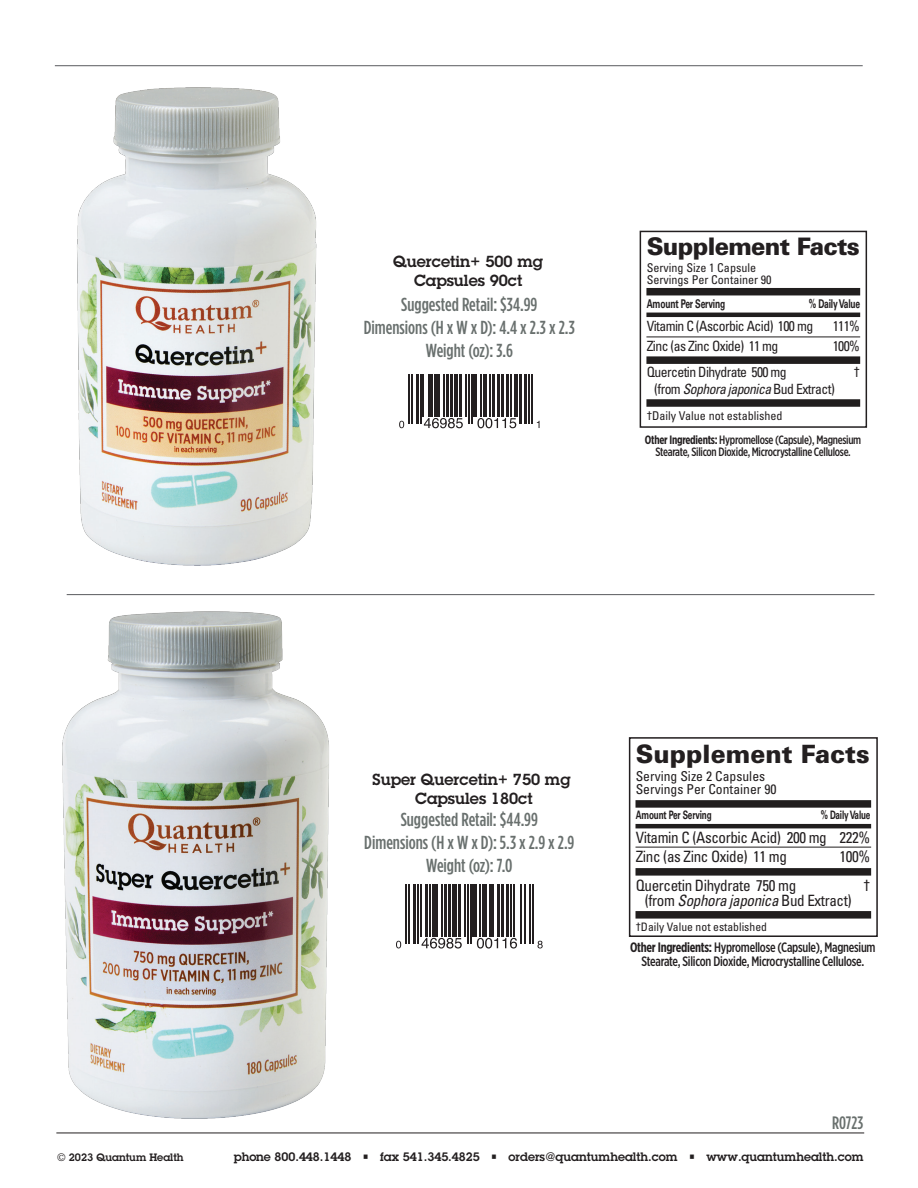
<style>
.page{position:relative;width:918px;height:1188px;background:#fff}
.page>*{position:absolute;margin:0;border:0;box-sizing:border-box;transform-origin:0 0}
.t1{font:900 25.35px "Univers LT Std";color:#231f20}
.t2{font:900 24.15px "Univers LT Std";letter-spacing:-.03em;color:#231f20}
.t3{font:500 18.9px/22.6px "Gotham Condensed";color:#69706e;text-align:center}
.t4{font:500 18px "Gotham Condensed";color:#69706e}
.t5{font:600 15.75px/19.2px "Lubalin Graph Std";color:#231f20;text-align:center}
.t6{font:condensed 15.6px/19.5px "Univers LT Std";letter-spacing:-.025em;color:#231f20}
.t7{font:condensed 14.1px "Univers LT Std";letter-spacing:-.04em;color:#231f20}
.t8{font:500 13.65px/13.6px "Gotham X Narrow";letter-spacing:-.02em;color:#231f20;text-align:center;scale:.94 1}
.t9{font:condensed 13.65px/13.6px "Univers LT Std";color:#231f20}
.t10{font:500 12.15px/12.1px "Gotham X Narrow";letter-spacing:-.025em;color:#231f20;text-align:center;scale:.94 1}
.t11{font:condensed 12.15px/12.1px "Univers LT Std";color:#231f20}
.t12{font:700 12.15px "Univers LT Std";letter-spacing:-.02em;color:#231f20;scale:.7 1}
.t13{font:600 12px "Lubalin Graph Std";color:#231f20}
.t14{font:700 11.7px "Univers LT Std";letter-spacing:-.02em;color:#231f20;scale:.7 1}
.t15{font:condensed 11.7px "Univers LT Std";color:#231f20}
.t16{font:600 10.5px "Lubalin Graph Std";color:#231f20}
.s1{font-style:italic}
.s2{font-weight:700}
</style>
<div class="page">
<hr style="left:56px;top:1133px;width:808px;height:1px;background:#231f20">
<hr style="left:55px;top:65px;width:808px;height:1px;background:#6c6d70">
<hr style="left:67px;top:594px;width:808px;height:1px;background:#6c6d70">
<hr style="left:420px;top:374px;width:1px;height:43px;background:#231f20">
<hr style="left:423px;top:374px;width:1px;height:43px;background:#231f20">
<hr style="left:428px;top:374px;width:2px;height:43px;background:#231f20">
<hr style="left:432px;top:374px;width:1px;height:43px;background:#231f20">
<div style="left:434px;top:374px;width:6px;height:43px;background:#231f20"></div>
<hr style="left:443px;top:374px;width:2px;height:43px;background:#231f20">
<hr style="left:446px;top:374px;width:3px;height:43px;background:#231f20">
<hr style="left:450px;top:374px;width:3px;height:43px;background:#231f20">
<hr style="left:454px;top:374px;width:4px;height:43px;background:#231f20">
<hr style="left:459px;top:374px;width:3px;height:43px;background:#231f20">
<hr style="left:466px;top:374px;width:1px;height:43px;background:#231f20">
<hr style="left:468px;top:374px;width:2px;height:43px;background:#231f20">
<hr style="left:471px;top:374px;width:1px;height:43px;background:#231f20">
<hr style="left:473px;top:374px;width:4px;height:43px;background:#231f20">
<hr style="left:480px;top:374px;width:1px;height:43px;background:#231f20">
<hr style="left:483px;top:374px;width:4px;height:43px;background:#231f20">
<hr style="left:489px;top:374px;width:1px;height:43px;background:#231f20">
<hr style="left:492px;top:374px;width:2px;height:43px;background:#231f20">
<hr style="left:497px;top:374px;width:3px;height:43px;background:#231f20">
<hr style="left:501px;top:374px;width:3px;height:43px;background:#231f20">
<hr style="left:506px;top:374px;width:3px;height:43px;background:#231f20">
<hr style="left:510px;top:374px;width:1px;height:43px;background:#231f20">
<hr style="left:514px;top:374px;width:4px;height:43px;background:#231f20">
<hr style="left:519px;top:374px;width:3px;height:43px;background:#231f20">
<hr style="left:524px;top:374px;width:3px;height:43px;background:#231f20">
<hr style="left:528px;top:374px;width:2px;height:43px;background:#231f20">
<hr style="left:531px;top:374px;width:1px;height:43px;background:#231f20">
<svg style="left:420px;top:417px;width:120px;height:11px"></svg>
<hr style="left:426px;top:884px;width:2px;height:53px;background:#231f20">
<hr style="left:430px;top:884px;width:1px;height:53px;background:#231f20">
<div style="left:432px;top:884px;width:6px;height:53px;background:#231f20"></div>
<hr style="left:442px;top:884px;width:1px;height:53px;background:#231f20">
<hr style="left:444px;top:884px;width:3px;height:53px;background:#231f20">
<hr style="left:449px;top:884px;width:2px;height:53px;background:#231f20">
<hr style="left:453px;top:884px;width:4px;height:53px;background:#231f20">
<hr style="left:458px;top:884px;width:3px;height:53px;background:#231f20">
<hr style="left:465px;top:884px;width:1px;height:53px;background:#231f20">
<hr style="left:467px;top:884px;width:2px;height:53px;background:#231f20">
<hr style="left:470px;top:884px;width:1px;height:53px;background:#231f20">
<hr style="left:473px;top:884px;width:4px;height:53px;background:#231f20">
<hr style="left:480px;top:884px;width:1px;height:53px;background:#231f20">
<hr style="left:482px;top:884px;width:4px;height:53px;background:#231f20">
<hr style="left:489px;top:884px;width:1px;height:53px;background:#231f20">
<hr style="left:492px;top:884px;width:2px;height:53px;background:#231f20">
<hr style="left:497px;top:884px;width:3px;height:53px;background:#231f20">
<hr style="left:501px;top:884px;width:3px;height:53px;background:#231f20">
<hr style="left:506px;top:884px;width:3px;height:53px;background:#231f20">
<hr style="left:510px;top:884px;width:2px;height:53px;background:#231f20">
<hr style="left:513px;top:884px;width:2px;height:53px;background:#231f20">
<hr style="left:520px;top:884px;width:1px;height:53px;background:#231f20">
<hr style="left:524px;top:884px;width:1px;height:53px;background:#231f20">
<hr style="left:529px;top:884px;width:2px;height:53px;background:#231f20">
<hr style="left:532px;top:884px;width:1px;height:53px;background:#231f20">
<svg style="left:423px;top:937px;width:48px;height:12px"></svg>
<svg style="left:477px;top:937px;width:66px;height:12px"></svg>
<div style="left:640px;top:231px;width:227px;height:197px;border:2px solid #231f20"></div>
<div style="left:646px;top:288px;width:214px;height:7px;background:#211e1e"></div>
<hr style="left:646px;top:313px;width:214px;height:4px;background:#211e1e">
<hr style="left:646px;top:337px;width:214px;height:1px;background:#211e1e">
<div style="left:646px;top:356px;width:214px;height:8px;background:#211e1e"></div>
<div style="left:646px;top:399px;width:214px;height:8px;background:#211e1e"></div>
<div style="left:629px;top:737px;width:249px;height:200px;border:2px solid #231f20"></div>
<div style="left:636px;top:800px;width:235px;height:8px;background:#211e1e"></div>
<hr style="left:636px;top:824px;width:235px;height:4px;background:#211e1e">
<div style="left:636px;top:911px;width:235px;height:8px;background:#211e1e"></div>
<hr style="left:636px;top:847px;width:235px;height:1px;background:#211e1e">
<div style="left:636px;top:868px;width:235px;height:8px;background:#211e1e"></div>
<img style="left:54px;top:65px;width:366px;height:501px">
<img style="left:56px;top:594px;width:367px;height:540px">
<p class="t5" style="left:393px;top:252px;width:151px">Quercetin+ 500 mg<br>Capsules 90ct</p>
<p class="t3" style="left:364px;top:293px;width:213px">Suggested Retail: $34.99<br>Dimensions (H x W x D): 4.4 x 2.3 x 2.3<br>Weight (oz): 3.6</p>
<p class="t2" style="left:647px;top:232px;width:215px">Supplement Facts</p>
<p class="t11" style="left:647px;top:261px;width:126px">Serving Size 1 Capsule<br>Servings Per Container 90</p>
<p class="t12" style="left:647px;top:296px;width:114px">Amount Per Serving</p>
<p class="t12" style="left:809px;top:296px;width:75px">% Daily Value</p>
<p class="t7" style="left:647px;top:317px;width:168px">Vitamin C (Ascorbic Acid) 100 mg</p>
<p class="t7" style="left:833px;top:317px;width:29px">111%</p>
<p class="t7" style="left:647px;top:337px;width:133px">Zinc (as Zinc Oxide) 11 mg</p>
<p class="t7" style="left:833px;top:337px;width:29px">100%</p>
<p class="t7" style="left:647px;top:363px;width:142px">Quercetin Dihydrate 500 mg</p>
<p class="t7" style="left:854px;top:363px;width:8px">†</p>
<p class="t7" style="left:654px;top:380px;width:182px">(from <span class="s1">Sophora japonica</span> Bud Extract)</p>
<p class="t11" style="left:647px;top:409px;width:137px">†Daily Value not established</p>
<p class="t10" style="left:645px;top:433px;width:232px"><span class="s2">Other Ingredients:</span> Hypromellose (Capsule), Magnesium<br>Stearate, Silicon Dioxide, Microcrystalline Cellulose.</p>
<p class="t5" style="left:373px;top:769px;width:200px">Super Quercetin+ 750 mg<br>Capsules 180ct</p>
<p class="t3" style="left:364px;top:808px;width:212px">Suggested Retail: $44.99<br>Dimensions (H x W x D): 5.3 x 2.9 x 2.9<br>Weight (oz): 7.0</p>
<h1 class="t1" style="left:636px;top:738px;width:236px">Supplement Facts</h1>
<p class="t9" style="left:636px;top:769px;width:142px">Serving Size 2 Capsules<br>Servings Per Container 90</p>
<p class="t14" style="left:636px;top:809px;width:110px">Amount Per Serving</p>
<p class="t14" style="left:821px;top:809px;width:72px">% Daily Value</p>
<p class="t6" style="left:636px;top:827px;width:236px">Vitamin C (Ascorbic Acid) 200 mg 222%<br>Zinc (as Zinc Oxide) 11 mg</p>
<p class="t6" style="left:840px;top:847px;width:32px">100%</p>
<p class="t6" style="left:636px;top:875px;width:162px">Quercetin Dihydrate 750 mg</p>
<p class="t6" style="left:864px;top:875px;width:8px">†</p>
<p class="t6" style="left:645px;top:891px;width:209px">(from <span class="s1">Sophora japonica</span> Bud Extract)</p>
<p class="t15" style="left:636px;top:920px;width:133px">†Daily Value not established</p>
<p class="t8" style="left:630px;top:941px;width:263px"><span class="s2">Other Ingredients:</span> Hypromellose (Capsule), Magnesium<br>Stearate, Silicon Dioxide, Microcrystalline Cellulose.</p>
<p class="t4" style="left:832px;top:1113px;width:33px">R0723</p>
<p class="t16" style="left:57px;top:1150px;width:128px">© 2023 Quantum Health</p>
<p class="t13" style="left:234px;top:1148px;width:631px">phone 800.448.1448 • fax 541.345.4825 • orders@quantumhealth.com • www.quantumhealth.com</p>
</div>
